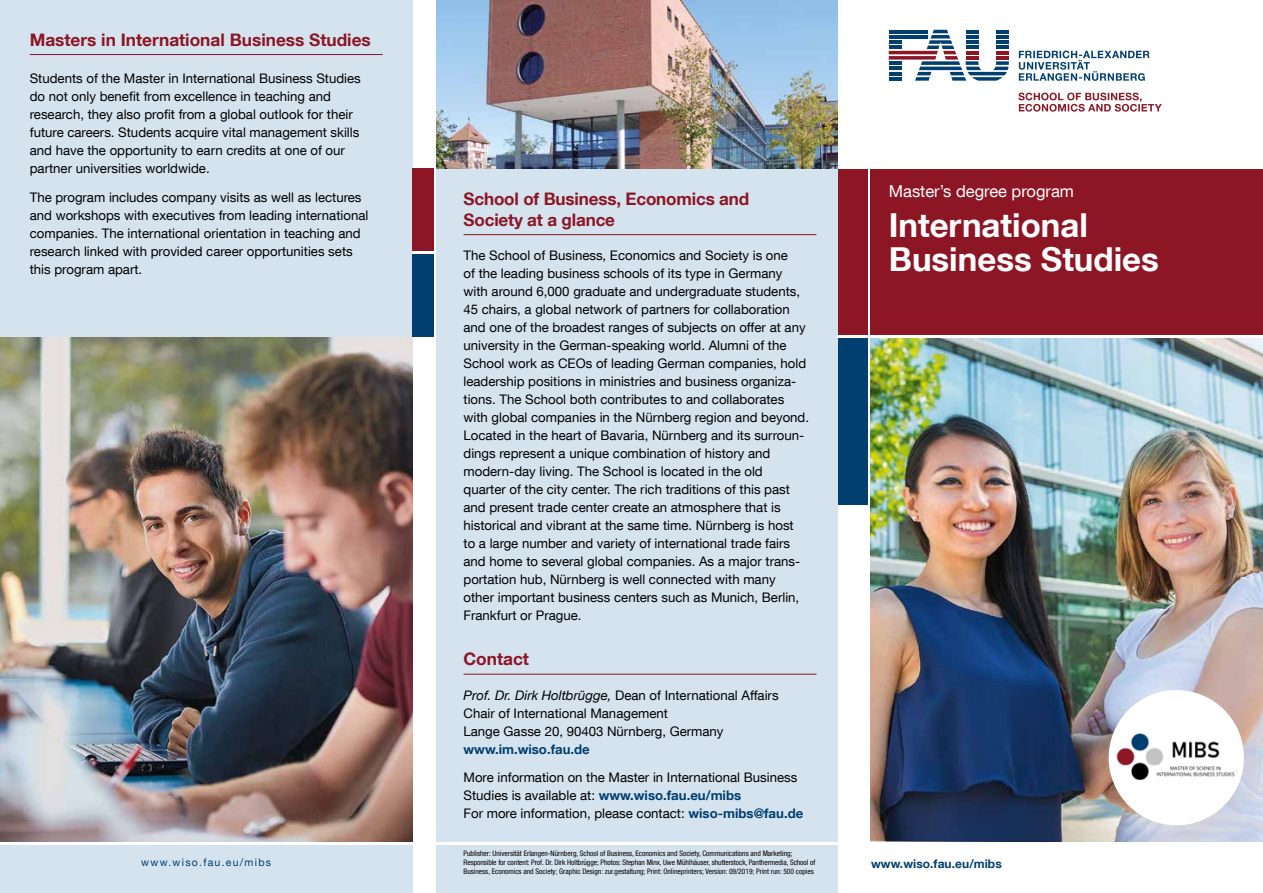
<style>
.page{position:relative;width:1263px;height:893px;background:#fff}
.page>*{position:absolute;margin:0;border:0;box-sizing:border-box;transform-origin:0 0}
.t1{font:700 33px/34.5px "Helvetica Neue LT Com";color:#fff}
.t2{font:700 17.25px/21px "Helvetica Neue LT Com";color:#8d1625}
.t3{font:16.5px "Helvetica Neue LT Com";color:#fff}
.t4{font:13.2px/18px "Helvetica Neue LT Com";color:#000}
.t5{font:700 13.2px "Helvetica Neue LT Com";color:#003f6f}
.t6{font:700 12px "Helvetica Neue LT Com";letter-spacing:.005em;color:#003f6f}
.t7{font:10.5px "Helvetica Neue LT Com";letter-spacing:.12em;color:#003f6f}
.t8{font:condensed 7.5px/9px "Helvetica Neue LT Com";color:#000}
.s1{font-style:italic}
.s2{font-weight:700;color:#003f6f}
</style>
<div class="page">
<div style="left:436px;top:0;width:402px;height:893px;background:#d5e3ef"></div>
<div style="left:0;top:0;width:412px;height:893px;background:#d5e3ef"></div>
<img style="left:870px;top:338px;width:393px;height:504px">
<div style="left:870px;top:168px;width:393px;height:169px;background:#8d1625"></div>
<div style="left:838px;top:168px;width:29px;height:169px;background:#8d1625"></div>
<div style="left:838px;top:337px;width:29px;height:168px;background:#003f6f"></div>
<div style="left:412px;top:169px;width:22px;height:84px;background:#8d1625"></div>
<div style="left:412px;top:253px;width:22px;height:84px;background:#003f6f"></div>
<hr style="left:412px;top:251px;width:22px;height:3px;background:#fff">
<hr style="left:463px;top:234px;width:353px;height:1px;background:#8d1625">
<hr style="left:463px;top:674px;width:353px;height:1px;background:#8d1625">
<hr style="left:838px;top:335px;width:425px;height:3px;background:#fff">
<hr style="left:30px;top:54px;width:353px;height:1px;background:#8d1625">
<img style="left:0;top:338px;width:412px;height:504px">
<hr style="left:0;top:842px;width:850px;height:2px;background:#fff">
<svg style="left:1019px;top:51px;width:130px;height:30px"></svg>
<svg style="left:889px;top:30px;width:120px;height:51px"></svg>
<svg style="left:1018px;top:93px;width:144px;height:19px"></svg>
<img style="left:436px;top:0;width:402px;height:168px">
<div style="left:1109px;top:690px;width:135px;height:135px;background:#fff;border-radius:50%"></div>
<img style="left:1109px;top:726px;width:131px;height:60px">
<h2 class="t2" style="left:30px;top:29px;width:343px">Masters in International Business Studies</h2>
<p class="t4" style="left:30px;top:69px;width:333px">Students of the Master in International Business Studies do not only benefit from excellence in teaching and research, they also profit from a global outlook for their future careers. Students acquire vital management skills and have the opportunity to earn credits at one of our partner universities worldwide.</p>
<p class="t4" style="left:30px;top:188px;width:340px">The program includes company visits as well as lectures and workshops with executives from leading international companies. The international orientation in teaching and research linked with provided career opportunities sets this program apart.</p>
<h2 class="t2" style="left:463px;top:188px;width:287px">School of Business, Economics and<br>Society at a glance</h2>
<p class="t4" style="left:463px;top:246px;width:347px">The School of Business, Economics and Society is one<br>of the leading business schools of its type in Germany with around 6,000 graduate and undergraduate students, 45 chairs, a global network of partners for collaboration and one of the broadest ranges of subjects on offer at any university in the German-speaking world. Alumni of the School work as CEOs of leading German companies, hold leadership positions in ministries and business organiza&shy;tions. The School both contributes to and collaborates with global companies in the Nürnberg region and beyond.<br>Located in the heart of Bavaria, Nürnberg and its surroun&shy;dings represent a unique combination of history and modern-day living. The School is located in the old<br>quarter of the city center. The rich traditions of this past and present trade center create an atmosphere that is historical and vibrant at the same time. Nürnberg is host<br>to a large number and variety of international trade fairs and home to several global companies. As a major trans&shy;portation hub, Nürnberg is well connected with many other important business centers such as Munich, Berlin, Frankfurt or Prague.</p>
<h2 class="t2" style="left:463px;top:648px;width:67px">Contact</h2>
<p class="t4" style="left:463px;top:686px;width:317px"><span class="s1">Prof. Dr. Dirk Holtbrügge,</span> Dean of International Affairs<br>Chair of International Management<br>Lange Gasse 20, 90403 Nürnberg, Germany</p>
<p class="t5" style="left:463px;top:741px;width:128px">www.im.wiso.fau.de</p>
<p class="t4" style="left:463px;top:768px;width:341px">More information on the Master in International Business<br>Studies is available at: <span class="s2">www.wiso.fau.eu/mibs<br></span>For more information, please contact: <span class="s2">wiso-mibs@fau.de</span></p>
<p class="t3" style="left:889px;top:181px;width:187px">Master’s degree program</p>
<h1 class="t1" style="left:889px;top:207px;width:272px">International<br>Business Studies</h1>
<p class="t8" style="left:463px;top:849px;width:353px">Publisher: Universität Erlangen-Nürnberg, School of Business, Economics and Society, Communications and Marketing;<br>Responsible for content: Prof. Dr. Dirk Holtbrügge; Photos: Stephan Minx, Uwe Mühlhäuser, shutterstock, Panthermedia, School of<br>Business, Economics and Society; Graphic Design: zur.gestaltung; Print: Onlineprinters; Version: 09/2019; Print run: 500 copies</p>
<p class="t7" style="left:141px;top:856px;width:131px">www.wiso.fau.eu/mibs</p>
<p class="t6" style="left:871px;top:856px;width:132px">www.wiso.fau.eu/mibs</p>
</div>
